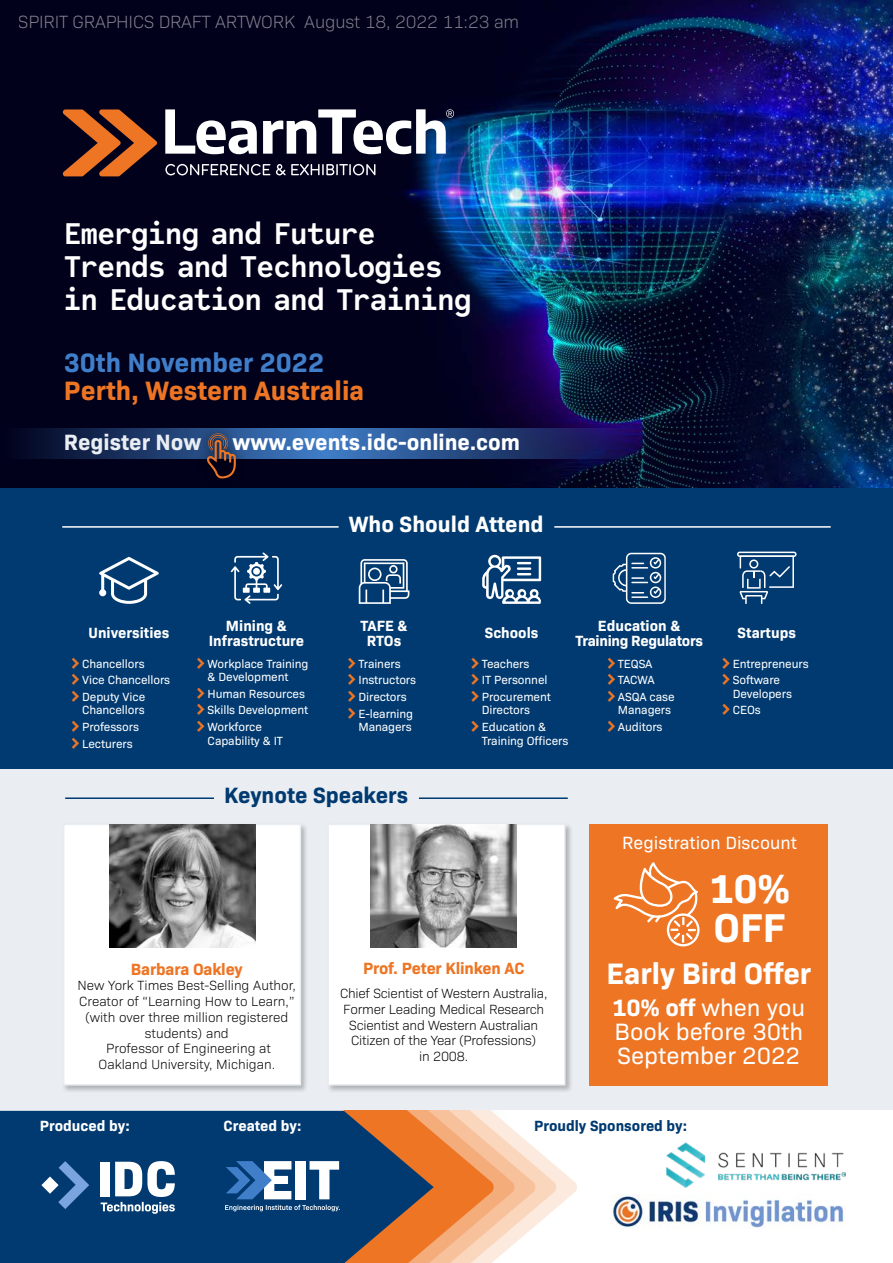
<style>
.page{position:relative;width:893px;height:1263px;background:#fff}
.page>*{position:absolute;margin:0;border:0;box-sizing:border-box;transform-origin:0 0}
.t1{font:700 40.8px/38.2px "Bio Sans";color:#fff}
.t2{font:700 31.5px "Code Saver";letter-spacing:-.025em;color:#fff}
.t3{font:700 30px "Bio Sans";letter-spacing:-.01em;color:#fff}
.t4{font:700 27px/28.5px "Bio Sans";color:#ed7524}
.t5{font:24px/24px "Bio Sans";color:#fff;text-align:justify}
.t6{font:700 22.5px "Bio Sans";color:#fff}
.t7{font:700 22.5px "Bio Sans";color:#003a70}
.t8{font:700 22.5px "Bio Sans";color:#eaeef2}
.t9{font:300 18px "Bio Sans";letter-spacing:-.01em;color:#fff}
.t10{font:18px "Bio Sans";color:#fff}
.t11{font:700 16.5px "Bio Sans";letter-spacing:-.01em;color:#ed7524}
.t12{font:700 15px/15px "Bio Sans";color:#fff;text-align:center}
.t13{font:700 15px/15px "Bio Sans";letter-spacing:-.02em;color:#fff;text-align:center}
.t14{font:700 15px "Bio Sans";color:#003a70}
.t15{font:300 13.5px/15.8px "Bio Sans";letter-spacing:-.005em;color:#000;text-align:center}
.t16{font:12px/13.5px "Bio Sans";letter-spacing:-.01em;color:#fff}
.s1{color:#407ec9}
.s2{font-weight:700}
</style>
<div class="page">
<div style="left:1px;top:769px;width:891px;height:360px;background:#eaeef2"></div>
<div style="left:61px;top:822px;width:248px;height:271px;background:#000;opacity:.25"></div>
<div style="left:63px;top:824px;width:238px;height:261px;background:#fff;border:2px solid #eaeef2"></div>
<div style="left:326px;top:822px;width:247px;height:271px;background:#000;opacity:.25"></div>
<div style="left:327px;top:824px;width:239px;height:261px;background:#fff;border:2px solid #eaeef2"></div>
<div style="left:0;top:1111px;width:225px;height:152px;background:#003a70"></div>
<img style="left:0;top:0;width:893px;height:488px">
<svg style="left:0;top:428px;width:645px;height:31px;background:#223d76"></svg>
<div style="left:196px;top:422px;width:51px;height:68px;background:#000;opacity:.85"></div>
<svg style="left:207px;top:433px;width:29px;height:45px"></svg>
<div style="left:0;top:488px;width:893px;height:280px;background:#003a70"></div>
<svg style="left:99px;top:557px;width:60px;height:47px"></svg>
<svg style="left:231px;top:552px;width:51px;height:52px"></svg>
<svg style="left:359px;top:559px;width:50px;height:45px"></svg>
<svg style="left:482px;top:554px;width:59px;height:50px"></svg>
<svg style="left:613px;top:553px;width:53px;height:51px"></svg>
<svg style="left:737px;top:552px;width:59px;height:52px"></svg>
<hr style="left:65px;top:797px;width:149px;height:2px;background:#003a70">
<hr style="left:419px;top:797px;width:149px;height:2px;background:#003a70">
<svg style="left:41px;top:1161px;width:48px;height:48px;background:#2e6093"></svg>
<div style="left:100px;top:1162px;width:10px;height:34px;background:#fff"></div>
<svg style="left:101px;top:1161px;width:74px;height:53px"></svg>
<div style="left:341px;top:1111px;width:552px;height:152px;background:#fff"></div>
<svg style="left:225px;top:1111px;width:352px;height:152px;background:#8e8688"></svg>
<img style="left:666px;top:1142px;width:179px;height:46px">
<img style="left:110px;top:824px;width:146px;height:123px">
<img style="left:371px;top:824px;width:146px;height:123px">
<hr style="left:62px;top:526px;width:277px;height:2px;background:#fff">
<hr style="left:554px;top:526px;width:277px;height:2px;background:#fff">
<div style="left:590px;top:824px;width:238px;height:261px;background:#ed7524"></div>
<svg style="left:614px;top:862px;width:86px;height:84px"></svg>
<svg style="left:62px;top:109px;width:95px;height:67px;background:#773b1f"></svg>
<svg style="left:165px;top:164px;width:105px;height:11px"></svg>
<svg style="left:276px;top:164px;width:99px;height:11px"></svg>
<svg style="left:165px;top:109px;width:289px;height:45px"></svg>
<img style="left:612px;top:1195px;width:233px;height:33px">
<h3 class="t9" style="left:19px;top:9px;width:502px">SPIRIT GRAPHICS DRAFT ARTWORK August 18, 2022 11:23 am</h3>
<h1 class="t2" style="left:64px;top:213px;width:313px">Emerging and Future</h1>
<h1 class="t2" style="left:64px;top:246px;width:380px">Trends and Technologies</h1>
<h1 class="t2" style="left:64px;top:279px;width:409px">in Education and Training</h1>
<h2 class="t4" style="left:64px;top:346px;width:302px"><span class="s1">30th November 2022<br></span>Perth, Western Australia</h2>
<h2 class="t8" style="left:64px;top:425px;width:139px">Register Now</h2>
<h2 class="t6" style="left:232px;top:425px;width:289px">www.events.idc-online.com</h2>
<h2 class="t6" style="left:349px;top:507px;width:196px">Who Should Attend</h2>
<h3 class="t12" style="left:88px;top:624px;width:82px">Universities</h3>
<h3 class="t12" style="left:209px;top:617px;width:97px">Mining &amp;<br>Infrastructure</h3>
<h3 class="t12" style="left:360px;top:617px;width:49px">TAFE &amp;<br>RTOs</h3>
<h3 class="t12" style="left:485px;top:624px;width:55px">Schools</h3>
<h3 class="t13" style="left:575px;top:617px;width:129px">Education &amp;<br>Training Regulators</h3>
<h3 class="t12" style="left:738px;top:624px;width:60px">Startups</h3>
<p class="t16" style="left:82px;top:656px;width:64px">Chancellors</p>
<p class="t16" style="left:82px;top:672px;width:90px">Vice Chancellors</p>
<p class="t16" style="left:82px;top:689px;width:65px">Deputy Vice<br>Chancellors</p>
<p class="t16" style="left:82px;top:719px;width:58px">Professors</p>
<p class="t16" style="left:82px;top:736px;width:52px">Lecturers</p>
<p class="t16" style="left:208px;top:656px;width:102px">Workplace Training &amp; Development</p>
<p class="t16" style="left:208px;top:686px;width:99px">Human Resources</p>
<p class="t16" style="left:208px;top:703px;width:102px">Skills Development</p>
<p class="t16" style="left:208px;top:719px;width:77px">Workforce<br>Capability &amp; IT</p>
<p class="t16" style="left:482px;top:656px;width:49px">Teachers</p>
<p class="t16" style="left:482px;top:672px;width:67px">IT Personnel</p>
<p class="t16" style="left:482px;top:689px;width:70px">Procurement<br>Directors</p>
<p class="t16" style="left:482px;top:719px;width:88px">Education &amp;<br>Training Officers</p>
<p class="t16" style="left:359px;top:656px;width:44px">Trainers</p>
<p class="t16" style="left:359px;top:672px;width:59px">Instructors</p>
<p class="t16" style="left:359px;top:689px;width:50px">Directors</p>
<p class="t16" style="left:359px;top:706px;width:56px">E-learning<br>Managers</p>
<p class="t16" style="left:618px;top:656px;width:36px">TEQSA</p>
<p class="t16" style="left:618px;top:672px;width:38px">TACWA</p>
<p class="t16" style="left:618px;top:689px;width:58px">ASQA case<br>Managers</p>
<p class="t16" style="left:618px;top:719px;width:46px">Auditors</p>
<p class="t16" style="left:733px;top:656px;width:77px">Entrepreneurs</p>
<p class="t16" style="left:733px;top:672px;width:61px">Software<br>Developers</p>
<p class="t16" style="left:733px;top:703px;width:30px">CEOs</p>
<h2 class="t7" style="left:224px;top:778px;width:186px">Keynote Speakers</h2>
<p class="t11" style="left:131px;top:956px;width:114px">Barbara Oakley</p>
<p class="t15" style="left:78px;top:977px;width:220px">New York Times Best-Selling Author,<br>Creator of “Learning How to Learn,” (with over three million registered students) and<br>Professor of Engineering at<br>Oakland University, Michigan.</p>
<p class="t11" style="left:363px;top:955px;width:163px">Prof. Peter Klinken AC</p>
<p class="t15" style="left:340px;top:985px;width:209px">Chief Scientist of Western Australia,<br>Former Leading Medical Research<br>Scientist and Western Australian<br>Citizen of the Year (Professions)<br>in 2008.</p>
<p class="t10" style="left:622px;top:829px;width:176px">Registration Discount</p>
<p class="t1" style="left:709px;top:867px;width:82px">10%<br>OFF</p>
<p class="t3" style="left:606px;top:950px;width:206px">Early Bird Offer</p>
<p class="t5" style="left:612px;top:994px;width:195px"><span class="s2">10% off</span> when you Book before 30th September 2022</p>
<h2 class="t12" style="left:40px;top:1117px;width:92px">Produced by:</h2>
<h2 class="t12" style="left:224px;top:1117px;width:80px">Created by:</h2>
<h2 class="t14" style="left:534px;top:1114px;width:155px">Proudly Sponsored by:</h2>
</div>
